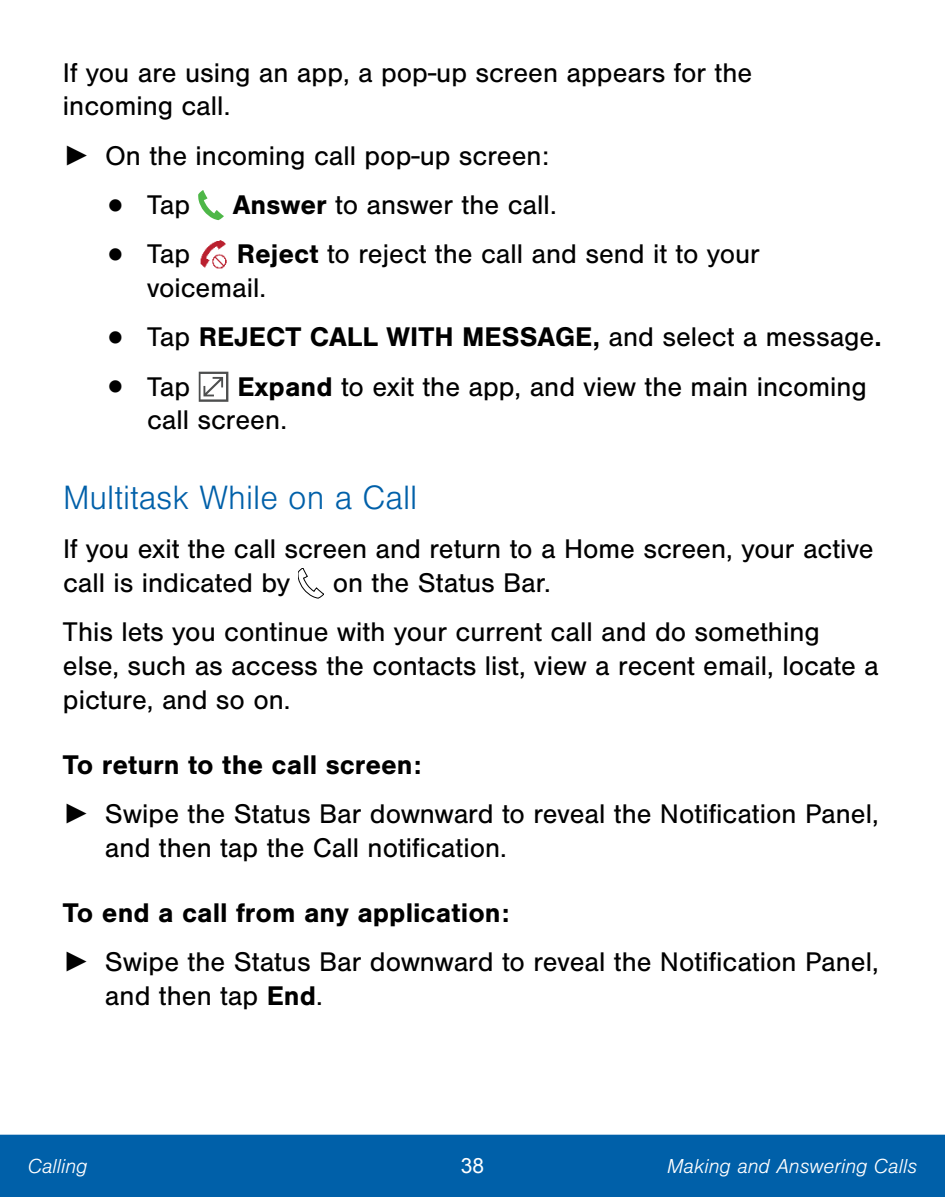
<style>
.page{position:relative;width:945px;height:1197px;background:#fff}
.page>*{position:absolute;margin:0;border:0;box-sizing:border-box;transform-origin:0 0}
.t1{font:300 35px "Nimbus San";color:#0060a9}
.t2{font:28px/33.6px "Nimbus San";color:#000}
.t3{font:700 28px "Nimbus San";color:#000}
.t4{font:italic 300 21px "Nimbus San";color:#fff}
.t5{font:21px "Arial";color:#fff}
.s1{font-family:"Arial"}
.s2{font-family:"Arial";font-size:49px}
.s3{font-weight:700}
.s4{font-family:"Arial";font-weight:400;font-size:49px}
.s5{font-weight:400}
</style>
<div class="page">
<div style="left:0;top:1135px;width:945px;height:62px;background:#0060a9"></div>
<svg style="left:199px;top:372px;width:29px;height:30px"></svg>
<svg style="left:199px;top:190px;width:25px;height:30px"></svg>
<img style="left:200px;top:240px;width:27px;height:29px">
<svg style="left:299px;top:568px;width:25px;height:30px"></svg>
<p class="t2" style="left:63px;top:56px;width:691px">If you are using an app, a pop-up screen appears for the incoming call.</p>
<p class="t2" style="left:63px;top:139px;width:488px"><span class="s1">►</span> On the incoming call pop-up screen:</p>
<p class="t2" style="left:107px;top:188px;width:85px"><span class="s2">•</span> Tap</p>
<p class="t2" style="left:233px;top:188px;width:325px"><span class="s3">Answer</span> to answer the call.</p>
<p class="t2" style="left:107px;top:238px;width:85px"><span class="s2">•</span> Tap</p>
<p class="t2" style="left:147px;top:238px;width:615px;text-indent:90px"><span class="s3">Reject</span> to reject the call and send it to your voicemail.</p>
<p class="t3" style="left:107px;top:321px;width:777px"><span class="s4">•</span> <span class="s5">Tap</span> REJECT CALL WITH MESSAGE, <span class="s5">and select a message</span>.</p>
<p class="t2" style="left:107px;top:370px;width:85px"><span class="s2">•</span> Tap</p>
<p class="t2" style="left:147px;top:370px;width:721px;text-indent:90px"><span class="s3">Expand</span> to exit the app, and view the main incoming call screen.</p>
<h4 class="t1" style="left:63px;top:479px;width:356px">Multitask While on a Call</h4>
<p class="t2" style="left:63px;top:533px;width:812px">If you exit the call screen and return to a Home screen, your active call is indicated by</p>
<p class="t2" style="left:333px;top:566px;width:219px">on the Status Bar.</p>
<p class="t2" style="left:63px;top:616px;width:817px">This lets you continue with your current call and do something else, such as access the contacts list, view a recent email, locate a picture, and so on.</p>
<p class="t3" style="left:63px;top:749px;width:360px">To return to the call screen:</p>
<p class="t2" style="left:105px;top:797px;width:775px;text-indent:-42px"><span class="s1">►</span> Swipe the Status Bar downward to reveal the Notification Panel, and then tap the Call notification.</p>
<p class="t3" style="left:63px;top:897px;width:448px">To end a call from any application:</p>
<p class="t2" style="left:105px;top:945px;width:775px;text-indent:-42px"><span class="s1">►</span> Swipe the Status Bar downward to reveal the Notification Panel, and then tap <span class="s3">End</span>.</p>
<p class="t4" style="left:28px;top:1155px;width:61px">Calling</p>
<p class="t5" style="left:461px;top:1152px;width:25px">38</p>
<p class="t4" style="left:667px;top:1155px;width:252px">Making and Answering Calls</p>
</div>
